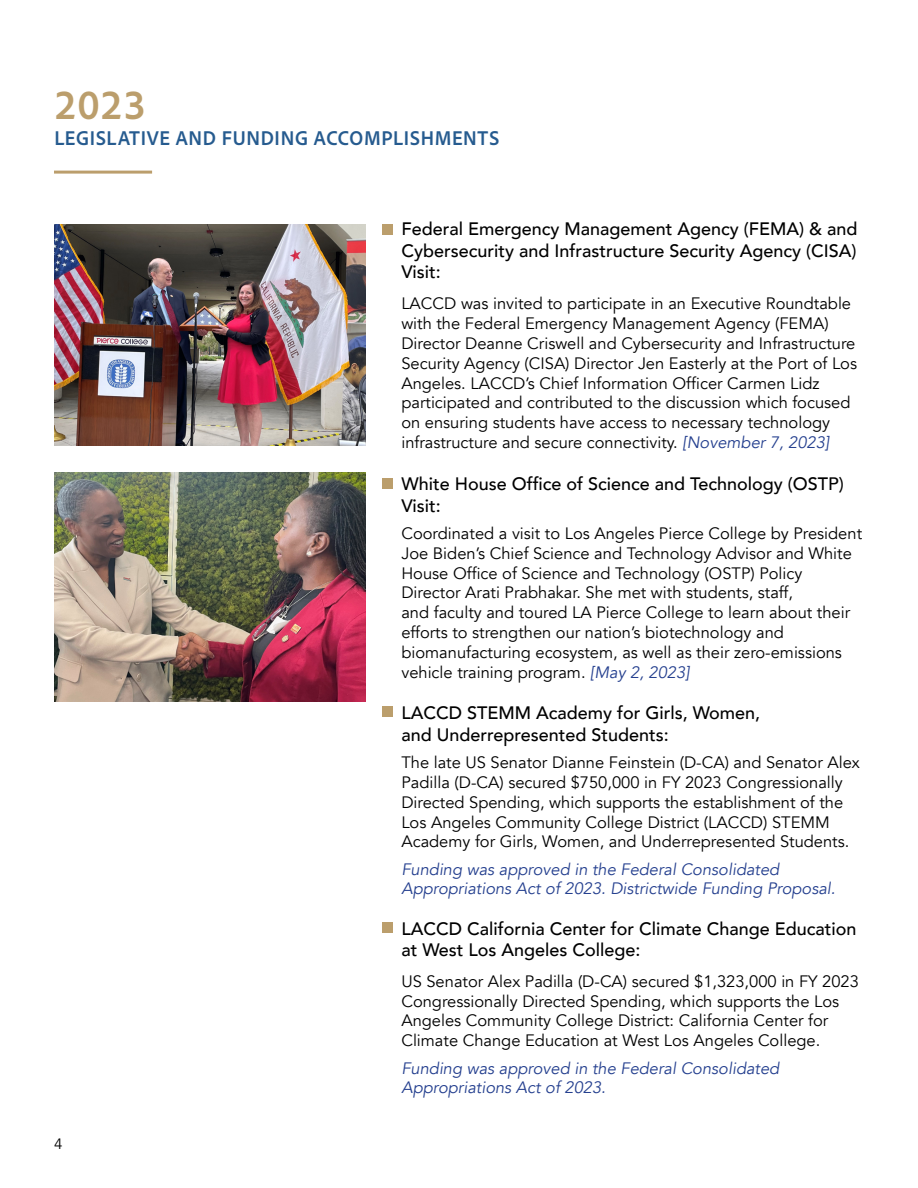
<style>
.page{position:relative;width:918px;height:1188px;background:#fff}
.page>*{position:absolute;margin:0;border:0;box-sizing:border-box;transform-origin:0 0}
.Heading_3{font:700 43.05px "Adobe Clean UX";color:#bb9e6c}
.Subheading_5{font:700 21px "Adobe Clean UX";color:#265b8f}
.Subheading_6{font:500 18px/21.6px "Avenir";color:#000}
.t1{font:16.5px/19.8px "Avenir";color:#000}
.t2{font:italic 16.5px/19.8px "Avenir";color:#25408f}
.t3{font:15px "Avenir";color:#000}
.s1{font-style:italic;color:#25408f}
</style>
<div class="page">
<hr style="left:54px;top:171px;width:98px;height:3px;background:#bb9e6c">
<img style="left:54px;top:224px;width:311px;height:221px">
<img style="left:54px;top:473px;width:311px;height:228px">
<div style="left:382px;top:224px;width:11px;height:11px;background:#bb9e6c"></div>
<div style="left:382px;top:706px;width:11px;height:11px;background:#bb9e6c"></div>
<div style="left:382px;top:922px;width:11px;height:11px;background:#bb9e6c"></div>
<div style="left:382px;top:478px;width:11px;height:11px;background:#bb9e6c"></div>
<p class="Heading_3" style="left:54px;top:77px;width:94px">2023</p>
<p class="Subheading_5" style="left:54px;top:125px;width:447px">LEGISLATIVE AND FUNDING ACCOMPLISHMENTS</p>
<p class="Subheading_6" style="left:401px;top:217px;width:458px;text-align:justify">Federal Emergency Management Agency (FEMA) &amp; and Cybersecurity and Infrastructure Security Agency (CISA)<br>Visit:</p>
<p class="t1" style="left:401px;top:294px;width:457px">LACCD was invited to participate in an Executive Roundtable with the Federal Emergency Management Agency (FEMA)<br>Director Deanne Criswell and Cybersecurity and Infrastructure Security Agency (CISA) Director Jen Easterly at the Port of Los Angeles. LACCD’s Chief Information Officer Carmen Lidz participated and contributed to the discussion which focused on ensuring students have access to necessary technology infrastructure and secure connectivity. <span class="s1">[November 7, 2023]</span></p>
<p class="Subheading_6" style="left:401px;top:472px;width:444px">White House Office of Science and Technology (OSTP)<br>Visit:</p>
<p class="t1" style="left:401px;top:524px;width:462px">Coordinated a visit to Los Angeles Pierce College by President Joe Biden’s Chief Science and Technology Advisor and White House Office of Science and Technology (OSTP) Policy Director Arati Prabhakar. She met with students, staff,<br>and faculty and toured LA Pierce College to learn about their efforts to strengthen our nation’s biotechnology and biomanufacturing ecosystem, as well as their zero-emissions vehicle training program. <span class="s1">[May 2, 2023]</span></p>
<p class="Subheading_6" style="left:401px;top:701px;width:360px">LACCD STEMM Academy for Girls, Women, and Underrepresented Students:</p>
<p class="t1" style="left:401px;top:753px;width:460px">The late US Senator Dianne Feinstein (D-CA) and Senator Alex Padilla (D-CA) secured $750,000 in FY 2023 Congressionally Directed Spending, which supports the establishment of the Los Angeles Community College District (LACCD) STEMM Academy for Girls, Women, and Underrepresented Students.</p>
<p class="t2" style="left:401px;top:859px;width:436px">Funding was approved in the Federal Consolidated<br>Appropriations Act of 2023. Districtwide Funding Proposal.</p>
<p class="Subheading_6" style="left:401px;top:917px;width:457px">LACCD California Center for Climate Change Education at West Los Angeles College:</p>
<p class="t3" style="left:54px;top:1135px;width:10px">4</p>
<p class="t1" style="left:401px;top:972px;width:459px">US Senator Alex Padilla (D-CA) secured $1,323,000 in FY 2023<br>Congressionally Directed Spending, which supports the Los Angeles Community College District: California Center for Climate Change Education at West Los Angeles College.</p>
<p class="t2" style="left:401px;top:1058px;width:379px">Funding was approved in the Federal Consolidated<br>Appropriations Act of 2023.</p>
</div>
